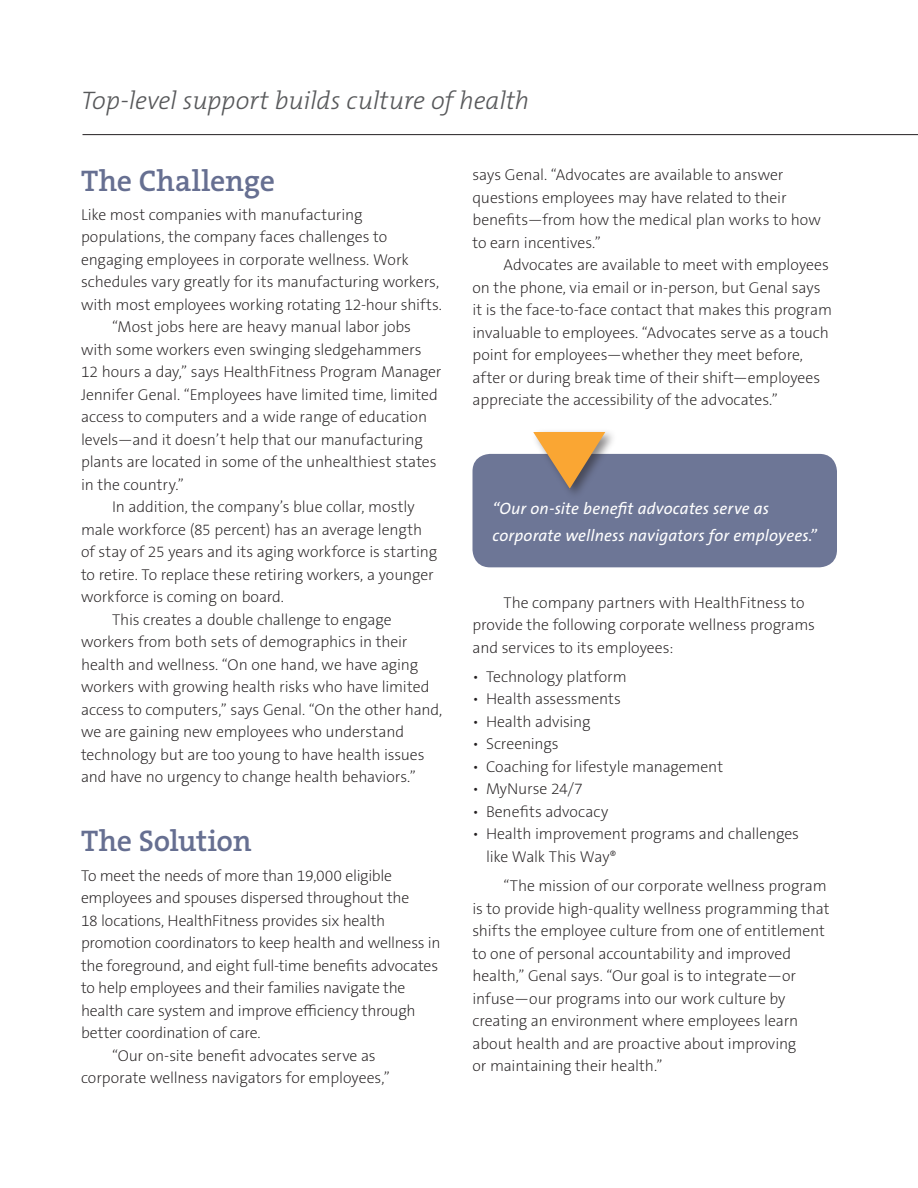
<style>
.page{position:relative;width:918px;height:1188px;background:#fff}
.page>*{position:absolute;margin:0;border:0;box-sizing:border-box;transform-origin:0 0}
.body_first_para{font:600 30px "The Serif B W6";letter-spacing:-.01em;color:#666f91}
.Head{font:italic 300 25.5px "The Mix B W3";letter-spacing:-.01em;color:#57585a}
.Callout_body_italic{font:italic 16.5px/27px "The Sans B W5 Plain";letter-spacing:.01em;color:#fff}
.body_with_indent{font:200 15.75px/22.5px "The Sans B W2";letter-spacing:-.005em;color:#231f20}
.body_first_para-2{font:200 15.75px/22.5px "The Sans B W2";letter-spacing:-.015em;color:#231f20}
.s1{font-size:12.75px}
</style>
<div class="page">
<hr style="left:82px;top:134px;width:836px;height:1px;background:#231f20">
<div style="left:473px;top:454px;width:364px;height:113px;background:#6d7696;border-radius:18px"></div>
<div style="left:531px;top:429px;width:86px;height:72px;background:#231f20;opacity:.52"></div>
<svg style="left:534px;top:432px;width:71px;height:57px"></svg>
<p class="Head" style="left:81px;top:85px;width:450px">Top-level support builds culture of health</p>
<p class="body_first_para" style="left:81px;top:161px;width:196px">The Challenge</p>
<p class="body_first_para-2" style="left:81px;top:203px;width:363px">Like most companies with manufacturing populations, the company faces challenges to engaging employees in corporate wellness. Work schedules vary greatly for its manufacturing workers, with most employees working rotating 12-hour shifts.</p>
<p class="body_with_indent" style="left:81px;top:316px;width:362px;text-indent:31px">“Most jobs here are heavy manual labor jobs with some workers even swinging sledgehammers 12 hours a day,” says HealthFitness Program Manager Jennifer Genal. “Employees have limited time, limited access to computers and a wide range of education levels—and it doesn’t help that our manufacturing plants are located in some of the unhealthiest states in the country.”</p>
<p class="body_with_indent" style="left:81px;top:496px;width:358px;text-indent:31px">In addition, the company’s blue collar, mostly male workforce (85 percent) has an average length of stay of 25 years and its aging workforce is starting to retire. To replace these retiring workers, a younger workforce is coming on board.</p>
<p class="body_with_indent" style="left:81px;top:608px;width:363px;text-indent:31px">This creates a double challenge to engage workers from both sets of demographics in their health and wellness. “On one hand, we have aging workers with growing health risks who have limited access to computers,” says Genal. “On the other hand, we are gaining new employees who understand technology but are too young to have health issues and have no urgency to change health behaviors.”</p>
<p class="body_first_para" style="left:81px;top:822px;width:172px">The Solution</p>
<p class="body_first_para-2" style="left:81px;top:864px;width:361px">To meet the needs of more than 19,000 eligible employees and spouses dispersed throughout the<br>18 locations, HealthFitness provides six health promotion coordinators to keep health and wellness in the foreground, and eight full-time benefits advocates to help employees and their families navigate the health care system and improve efficiency through better coordination of care.</p>
<p class="body_with_indent" style="left:81px;top:1044px;width:310px;text-indent:31px">“Our on-site benefit advocates serve as corporate wellness navigators for employees,”</p>
<p class="body_with_indent" style="left:472px;top:164px;width:350px">says Genal. “Advocates are available to answer questions employees may have related to their benefits—from how the medical plan works to how to earn incentives.”</p>
<p class="body_with_indent" style="left:472px;top:254px;width:361px;text-indent:31px">Advocates are available to meet with employees on the phone, via email or in-person, but Genal says it is the face-to-face contact that makes this program invaluable to employees. “Advocates serve as a touch point for employees—whether they meet before, after or during break time of their shift—employees appreciate the accessibility of the advocates.”</p>
<p class="Callout_body_italic" style="left:492px;top:496px;width:326px">“Our on-site benefit advocates serve as corporate wellness navigators for employees.”</p>
<p class="body_with_indent" style="left:472px;top:591px;width:344px;text-indent:31px">The company partners with HealthFitness to provide the following corporate wellness programs and services to its employees:</p>
<p class="body_with_indent" style="left:472px;top:665px;width:156px">• Technology platform</p>
<p class="body_with_indent" style="left:472px;top:688px;width:150px">• Health assessments</p>
<p class="body_with_indent" style="left:472px;top:710px;width:120px">• Health advising</p>
<p class="body_with_indent" style="left:472px;top:733px;width:88px">• Screenings</p>
<p class="body_with_indent" style="left:472px;top:755px;width:252px">• Coaching for lifestyle management</p>
<p class="body_with_indent" style="left:472px;top:778px;width:112px">• MyNurse 24/7</p>
<p class="body_with_indent" style="left:472px;top:800px;width:137px">• Benefits advocacy</p>
<p class="body_with_indent" style="left:486px;top:823px;width:315px;text-indent:-14px">• Health improvement programs and challenges like Walk This Way<span class="s1">®</span></p>
<p class="body_with_indent" style="left:472px;top:875px;width:359px;text-indent:31px">“The mission of our corporate wellness program is to provide high-quality wellness programming that shifts the employee culture from one of entitlement to one of personal accountability and improved health,” Genal says. “Our goal is to integrate—or infuse—our programs into our work culture by creating an environment where employees learn about health and are proactive about improving<br>or maintaining their health.”</p>
</div>
